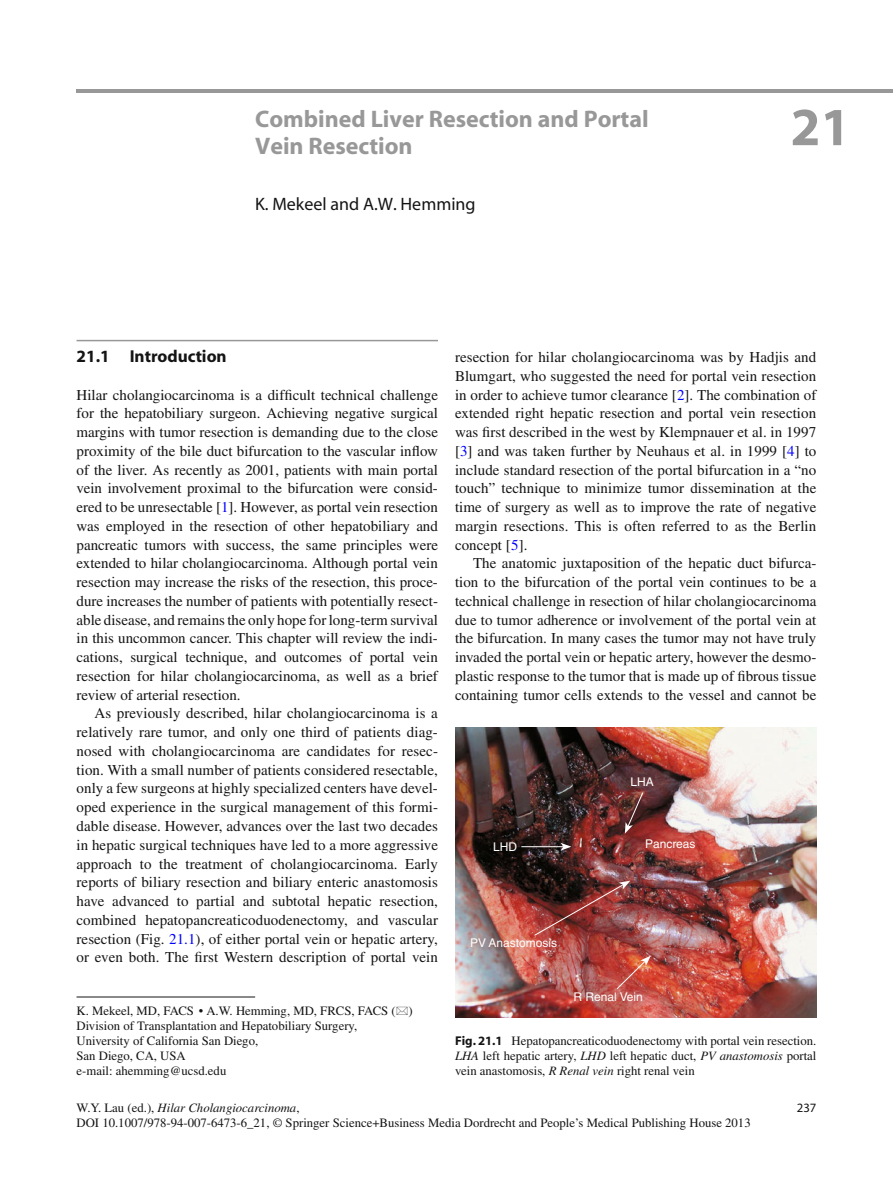
<style>
.page{position:relative;width:893px;height:1187px;background:#fff}
.page>*{position:absolute;margin:0;border:0;box-sizing:border-box;transform-origin:0 0}
.t1{font:700 54px "Myriad";color:#989898}
.t2{font:700 24px/27px "Myriad";color:#989898}
.t3{font:18px "Myriad";color:#131413}
.t4{font:700 17.25px "Myriad";color:#131413}
.t5{font:15px/18.8px "Times";color:#131413;text-align:justify}
.t6{font:12.75px/15px "Times";color:#131413}
.t7{font:italic 12.75px "Times";color:#131413}
.t8{font:12.75px "Myriad";color:#131413}
.t9{font:12px "Helvetica";color:#fff}
.s1{color:#00f}
.s2{font-family:"Myriad";font-weight:700}
.s3{font-style:italic}
.s4{font-style:normal}
</style>
<div class="page">
<hr style="left:77px;top:89px;width:816px;height:3px;background:#989898">
<hr style="left:77px;top:340px;width:361px;height:1px;background:#989898">
<hr style="left:77px;top:996px;width:178px;height:1px;background:#131413">
<img style="left:455px;top:727px;width:361px;height:290px">
<svg style="left:625px;top:791px;width:19px;height:42px"></svg>
<hr style="left:521px;top:846px;width:42px;height:1px;background:#fff">
<svg style="left:560px;top:842px;width:11px;height:8px"></svg>
<img style="left:533px;top:880px;width:97px;height:56px">
<svg style="left:616px;top:955px;width:35px;height:35px"></svg>
<h2 class="t2" style="left:255px;top:107px;width:395px">Combined Liver Resection and Portal<br>Vein Resection</h2>
<p class="t3" style="left:255px;top:197px;width:222px">K. Mekeel and A. W. Hemming</p>
<h1 class="t1" style="left:790px;top:107px;width:61px">21</h1>
<p class="t4" style="left:77px;top:350px;width:152px">21.1 Introduction</p>
<p class="t5" style="left:77px;top:386px;width:363px">Hilar cholangiocarcinoma is a dif fi cult technical challenge for the hepatobiliary surgeon. Achieving negative surgical margins with tumor resection is demanding due to the close proximity of the bile duct bifurcation to the vascular in fl ow of the liver. As recently as 2001, patients with main portal vein involvement proximal to the bifurcation were consid&shy;ered to be unresectable [ <span class="s1">1</span> ] . However, as portal vein resection was employed in the resection of other hepatobiliary and pancreatic tumors with success, the same principles were extended to hilar cholangiocarcinoma. Although portal vein resection may increase the risks of the resection, this proce&shy;dure increases the number of patients with potentially resect&shy;able disease, and remains the only hope for long-term survival in this uncommon cancer. This chapter will review the indi&shy;cations, surgical technique, and outcomes of portal vein resection for hilar cholangiocarcinoma, as well as a brief review of arterial resection.</p>
<p class="t5" style="left:77px;top:705px;width:363px;text-indent:18px">As previously described, hilar cholangiocarcinoma is a relatively rare tumor, and only one third of patients diag&shy;nosed with cholangiocarcinoma are candidates for resec&shy;tion. With a small number of patients considered resectable, only a few surgeons at highly specialized centers have devel&shy;oped experience in the surgical management of this formi&shy;dable disease. However, advances over the last two decades in hepatic surgical techniques have led to a more aggressive approach to the treatment of cholangiocarcinoma. Early reports of biliary resection and biliary enteric anastomosis have advanced to partial and subtotal hepatic resection, combined hepatopancreaticoduodenectomy, and vascular resection (Fig. <span class="s1">21.1</span> ), of either portal vein or hepatic artery, or even both. The fi rst Western description of portal vein</p>
<p class="t6" style="left:77px;top:1004px;width:338px">K. Mekeel , MD, FACS • A. W. Hemming , MD, FRCS, FACS ( )<br>Division of Transplantation and Hepatobiliary Surgery , University of California San Diego ,<br>San Diego , CA , USA<br>e-mail: ahemming@ucsd.edu</p>
<p class="t5" style="left:455px;top:349px;width:363px">resection for hilar cholangiocarcinoma was by Hadjis and Blumgart, who suggested the need for portal vein resection in order to achieve tumor clearance [ <span class="s1">2</span> ] . The combination of extended right hepatic resection and portal vein resection was fi rst described in the west by Klempnauer et al. in 1997 [ <span class="s1">3</span> ] and was taken further by Neuhaus et al. in 1999 [ <span class="s1">4</span> ] to include standard resection of the portal bifurcation in a “no touch” technique to minimize tumor dissemination at the time of surgery as well as to improve the rate of negative margin resections. This is often referred to as the Berlin concept [ <span class="s1">5</span> ] .</p>
<p class="t5" style="left:455px;top:555px;width:363px;text-indent:18px">The anatomic juxtaposition of the hepatic duct bifurca&shy;tion to the bifurcation of the portal vein continues to be a technical challenge in resection of hilar cholangiocarcinoma due to tumor adherence or involvement of the portal vein at the bifurcation. In many cases the tumor may not have truly invaded the portal vein or hepatic artery, however the desmo&shy;plastic response to the tumor that is made up of fi brous tissue containing tumor cells extends to the vessel and cannot be</p>
<p class="t9" style="left:493px;top:842px;width:25px">LHD</p>
<p class="t9" style="left:630px;top:777px;width:25px">LHA</p>
<p class="t9" style="left:645px;top:839px;width:52px">Pancreas</p>
<p class="t9" style="left:470px;top:938px;width:89px">PV Anastomosis</p>
<p class="t9" style="left:573px;top:992px;width:71px">R Renal Vein</p>
<p class="t6" style="left:455px;top:1034px;width:363px;text-align:justify"><span class="s2">Fig. 21.1</span> Hepatopancreaticoduodenectomy with portal vein resection.<br><span class="s3">LHA</span> left hepatic artery, <span class="s3">LHD</span> left hepatic duct, <span class="s3">PV anastomosis</span> portal vein anastomosis, <span class="s3">R Renal vein</span> right renal vein</p>
<p class="t7" style="left:77px;top:1103px;width:224px"><span class="s4">W.Y. Lau (ed.),</span> Hilar Cholangiocarcinoma<span class="s4">,</span></p>
<p class="t8" style="left:797px;top:1102px;width:21px">237</p>
<p class="t6" style="left:77px;top:1116px;width:676px">DOI 10.1007/978-94-007-6473-6_21, © Springer Science+Business Media Dordrecht and People’s Medical Publishing House 2013</p>
</div>
